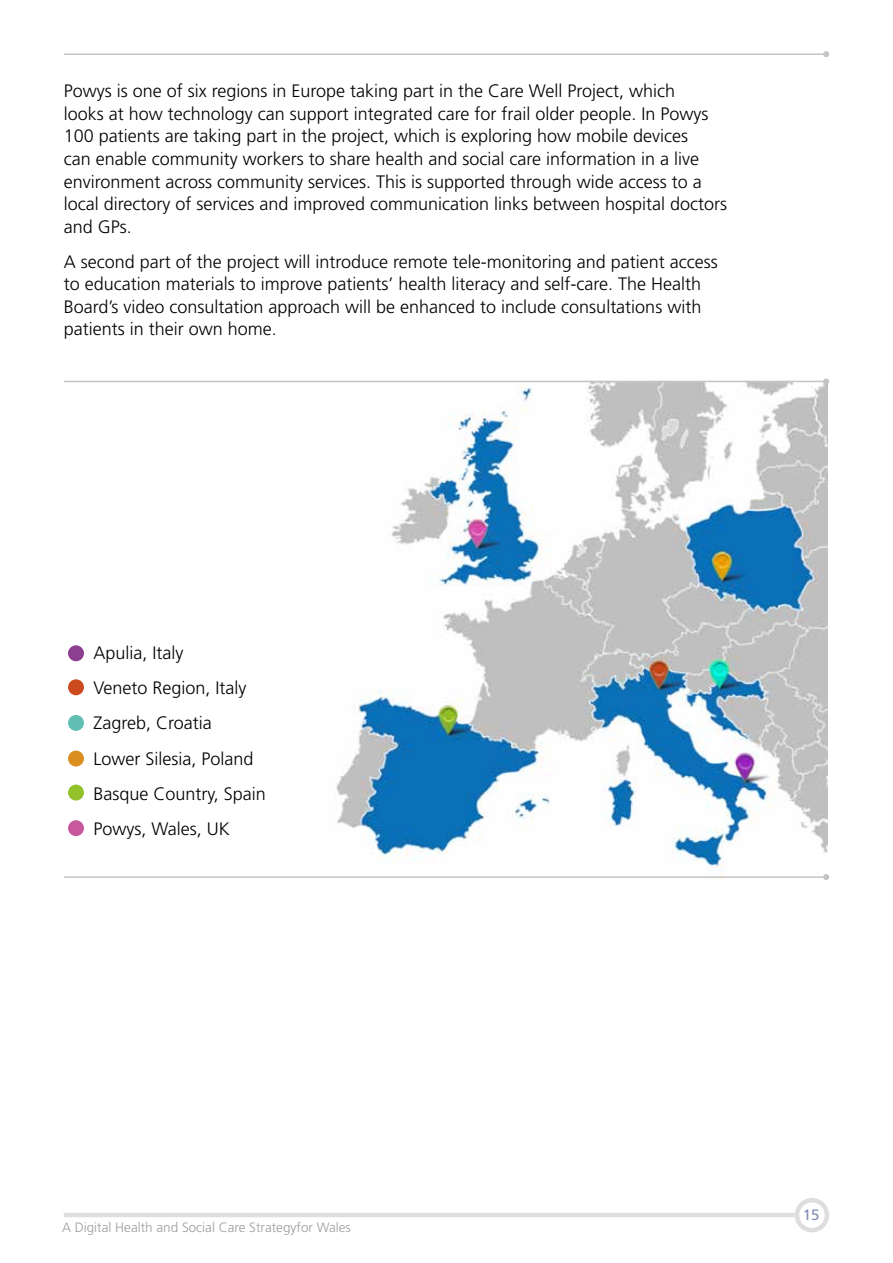
<style>
.page{position:relative;width:893px;height:1263px;background:#fff}
.page>*{position:absolute;margin:0;border:0;box-sizing:border-box;transform-origin:0 0}
.main_text{font:300 18px/22.5px "Frutiger LT Std";color:#000}
.t1{font:15px "Frutiger LT Std";color:#818cb4}
.t2{font:300 13.5px "Frutiger LT Std";color:#9d9d9c}
</style>
<div class="page">
<div style="left:795px;top:1198px;width:34px;height:34px;border:4px solid #dedede;border-radius:50%"></div>
<hr style="left:64px;top:1213px;width:731px;height:4px;background:#dedede">
<hr style="left:64px;top:53px;width:762px;height:2px;background:#c4c4c4">
<svg style="left:823px;top:51px;width:6px;height:6px"></svg>
<img style="left:328px;top:380px;width:500px;height:500px">
<hr style="left:64px;top:381px;width:762px;height:1px;background:#c4c4c4">
<svg style="left:823px;top:378px;width:6px;height:6px"></svg>
<hr style="left:64px;top:876px;width:762px;height:2px;background:#c4c4c4">
<svg style="left:823px;top:874px;width:6px;height:6px"></svg>
<div style="left:68px;top:645px;width:16px;height:16px;background:#8c3e90;border-radius:50%"></div>
<div style="left:68px;top:679px;width:16px;height:16px;background:#cb4b1e;border-radius:50%"></div>
<div style="left:68px;top:715px;width:16px;height:16px;background:#60beb3;border-radius:50%"></div>
<div style="left:68px;top:750px;width:16px;height:16px;background:#da8f1f;border-radius:50%"></div>
<div style="left:68px;top:784px;width:16px;height:16px;background:#93c12a;border-radius:50%"></div>
<div style="left:68px;top:820px;width:16px;height:16px;background:#c8589c;border-radius:50%"></div>
<p class="main_text" style="left:64px;top:80px;width:665px">Powys is one of six regions in Europe taking part in the Care Well Project, which<br>looks at how technology can support integrated care for frail older people. In Powys 100 patients are taking part in the project, which is exploring how mobile devices<br>can enable community workers to share health and social care information in a live environment across community services. This is supported through wide access to a local directory of services and improved communication links between hospital doctors and GPs.</p>
<p class="main_text" style="left:64px;top:251px;width:656px">A second part of the project will introduce remote tele-monitoring and patient access to education materials to improve patients’ health literacy and self-care. The Health Board’s video consultation approach will be enhanced to include consultations with patients in their own home.</p>
<p class="main_text" style="left:94px;top:642px;width:91px">Apulia, Italy</p>
<p class="main_text" style="left:94px;top:677px;width:155px">Veneto Region, Italy</p>
<p class="main_text" style="left:94px;top:712px;width:120px">Zagreb, Croatia</p>
<p class="main_text" style="left:94px;top:747px;width:162px">Lower Silesia, Poland</p>
<p class="main_text" style="left:94px;top:783px;width:174px">Basque Country, Spain</p>
<p class="main_text" style="left:94px;top:818px;width:138px">Powys, Wales, UK</p>
<p class="t2" style="left:62px;top:1220px;width:290px">A Digital Health and Social Care Strategyfor Wales</p>
<p class="t1" style="left:803px;top:1206px;width:18px">15</p>
</div>
